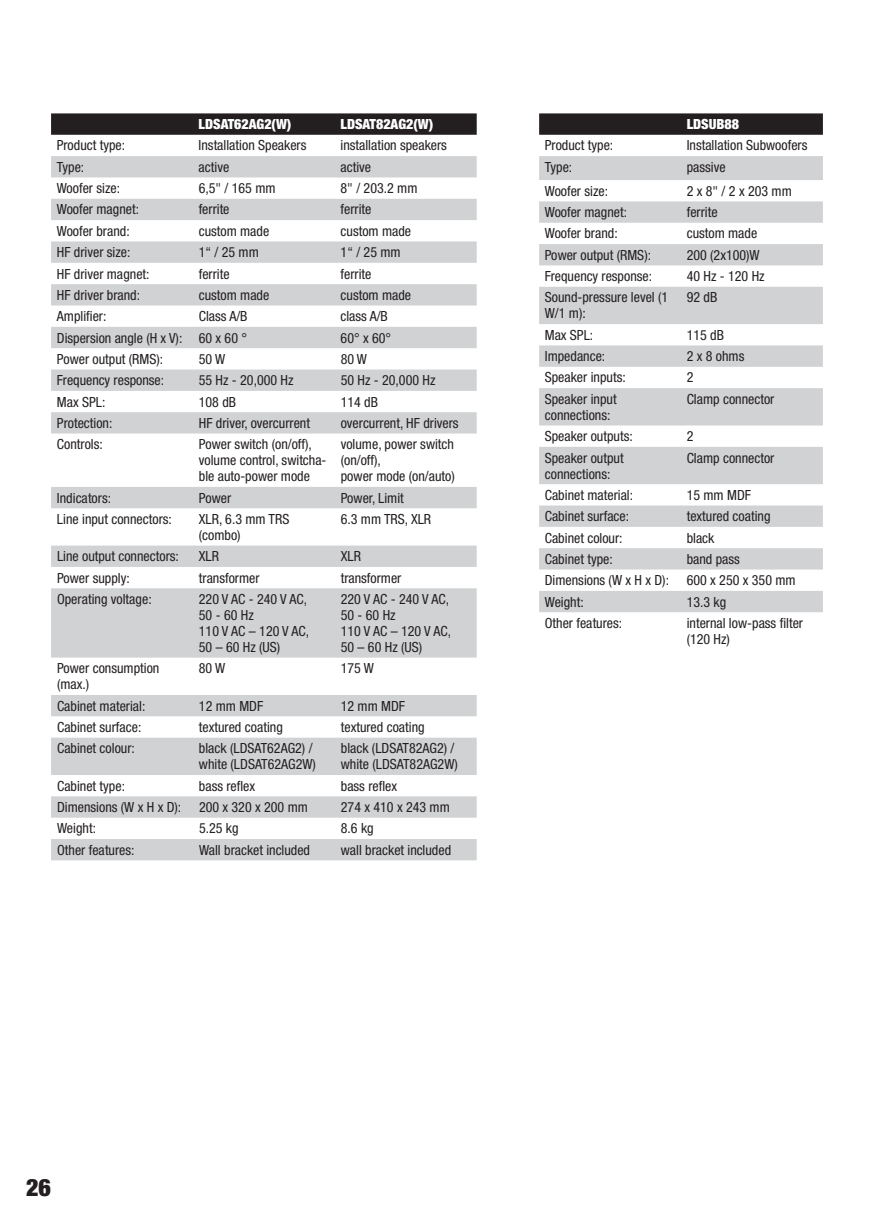
<style>
.page{position:relative;width:874px;height:1225px;background:#fff}
.page>*{position:absolute;margin:0;border:0;box-sizing:border-box;transform-origin:0 0}
.t1{font:900 condensed 24px "Helvetica Neue LT Pro";color:#231f20}
.t2{font:condensed 14px/16px "Helvetica Neue LT Pro";color:#231f20}
.t3{font:900 condensed 14px "Helvetica Neue LT Pro";color:#fff}
</style>
<div class="page">
<svg style="left:539px;top:113px;width:283px;height:22px;background:#292526"></svg>
<svg style="left:539px;top:156px;width:283px;height:456px;fill:#d1d2d4"></svg>
<svg style="left:51px;top:113px;width:425px;height:22px;background:#292526"></svg>
<svg style="left:51px;top:156px;width:425px;height:704px;fill:#d6d7d9"></svg>
<p class="t3" style="left:198px;top:116px;width:94px">LDSAT62AG2(W)</p>
<p class="t3" style="left:340px;top:116px;width:94px">LDSAT82AG2(W)</p>
<p class="t2" style="left:57px;top:137px;width:70px">Product type:</p>
<p class="t2" style="left:198px;top:137px;width:109px">Installation Speakers</p>
<p class="t2" style="left:340px;top:137px;width:108px">installation speakers</p>
<p class="t2" style="left:57px;top:159px;width:29px">Type:</p>
<p class="t2" style="left:198px;top:159px;width:32px">active</p>
<p class="t2" style="left:340px;top:159px;width:32px">active</p>
<p class="t2" style="left:57px;top:180px;width:65px">Woofer size:</p>
<p class="t2" style="left:198px;top:180px;width:78px">6,5" / 165 mm</p>
<p class="t2" style="left:340px;top:180px;width:78px">8" / 203.2 mm</p>
<p class="t2" style="left:57px;top:201px;width:84px">Woofer magnet:</p>
<p class="t2" style="left:198px;top:201px;width:32px">ferrite</p>
<p class="t2" style="left:340px;top:201px;width:32px">ferrite</p>
<p class="t2" style="left:57px;top:223px;width:74px">Woofer brand:</p>
<p class="t2" style="left:198px;top:223px;width:72px">custom made</p>
<p class="t2" style="left:340px;top:223px;width:72px">custom made</p>
<p class="t2" style="left:57px;top:244px;width:75px">HF driver size:</p>
<p class="t2" style="left:199px;top:244px;width:62px">1“ / 25 mm</p>
<p class="t2" style="left:340px;top:244px;width:62px">1“ / 25 mm</p>
<p class="t2" style="left:57px;top:265px;width:94px">HF driver magnet:</p>
<p class="t2" style="left:199px;top:265px;width:32px">ferrite</p>
<p class="t2" style="left:340px;top:265px;width:32px">ferrite</p>
<p class="t2" style="left:57px;top:287px;width:85px">HF driver brand:</p>
<p class="t2" style="left:199px;top:287px;width:72px">custom made</p>
<p class="t2" style="left:340px;top:287px;width:72px">custom made</p>
<p class="t2" style="left:57px;top:308px;width:51px">Amplifier:</p>
<p class="t2" style="left:199px;top:308px;width:50px">Class A/B</p>
<p class="t2" style="left:340px;top:308px;width:49px">class A/B</p>
<p class="t2" style="left:57px;top:329px;width:191px">Dispersion angle (H x V): 60 x 60 °</p>
<p class="t2" style="left:340px;top:329px;width:52px">60° x 60°</p>
<p class="t2" style="left:57px;top:351px;width:108px">Power output (RMS):</p>
<p class="t2" style="left:199px;top:351px;width:28px">50 W</p>
<p class="t2" style="left:340px;top:351px;width:28px">80 W</p>
<p class="t2" style="left:57px;top:372px;width:109px">Frequency response:</p>
<p class="t2" style="left:199px;top:372px;width:96px">55 Hz - 20,000 Hz</p>
<p class="t2" style="left:340px;top:372px;width:96px">50 Hz - 20,000 Hz</p>
<p class="t2" style="left:57px;top:393px;width:50px">Max SPL:</p>
<p class="t2" style="left:199px;top:393px;width:39px">108 dB</p>
<p class="t2" style="left:340px;top:393px;width:39px">114 dB</p>
<p class="t2" style="left:57px;top:415px;width:57px">Protection:</p>
<p class="t2" style="left:199px;top:415px;width:113px">HF driver, overcurrent</p>
<p class="t2" style="left:340px;top:415px;width:119px">overcurrent, HF drivers</p>
<p class="t2" style="left:57px;top:436px;width:47px">Controls:</p>
<p class="t2" style="left:199px;top:436px;width:129px">Power switch (on/off), volume control, switcha&shy;ble auto-power mode</p>
<p class="t2" style="left:340px;top:436px;width:115px">volume, power switch (on/off),<br>power mode (on/auto)</p>
<p class="t2" style="left:57px;top:489px;width:56px">Indicators:</p>
<p class="t2" style="left:199px;top:489px;width:34px">Power</p>
<p class="t2" style="left:340px;top:489px;width:65px">Power, Limit</p>
<p class="t2" style="left:57px;top:511px;width:116px">Line input connectors:</p>
<p class="t2" style="left:199px;top:511px;width:92px">XLR, 6.3 mm TRS (combo)</p>
<p class="t2" style="left:340px;top:511px;width:92px">6.3 mm TRS, XLR</p>
<p class="t2" style="left:57px;top:548px;width:123px">Line output connectors:</p>
<p class="t2" style="left:199px;top:548px;width:22px">XLR</p>
<p class="t2" style="left:340px;top:548px;width:22px">XLR</p>
<p class="t2" style="left:57px;top:569px;width:74px">Power supply:</p>
<p class="t2" style="left:199px;top:569px;width:62px">transformer</p>
<p class="t2" style="left:340px;top:569px;width:62px">transformer</p>
<p class="t2" style="left:57px;top:591px;width:96px">Operating voltage:</p>
<p class="t2" style="left:199px;top:591px;width:112px">220 V AC - 240 V AC,<br>50 - 60 Hz<br>110 V AC – 120 V AC,<br>50 – 60 Hz (US)</p>
<p class="t2" style="left:340px;top:591px;width:112px">220 V AC - 240 V AC,<br>50 - 60 Hz<br>110 V AC – 120 V AC,<br>50 – 60 Hz (US)</p>
<p class="t2" style="left:57px;top:660px;width:104px">Power consumption (max.)</p>
<p class="t2" style="left:199px;top:660px;width:28px">80 W</p>
<p class="t2" style="left:340px;top:660px;width:35px">175 W</p>
<p class="t2" style="left:57px;top:697px;width:90px">Cabinet material:</p>
<p class="t2" style="left:199px;top:697px;width:66px">12 mm MDF</p>
<p class="t2" style="left:340px;top:697px;width:66px">12 mm MDF</p>
<p class="t2" style="left:57px;top:719px;width:86px">Cabinet surface:</p>
<p class="t2" style="left:199px;top:719px;width:85px">textured coating</p>
<p class="t2" style="left:340px;top:719px;width:85px">textured coating</p>
<p class="t2" style="left:57px;top:740px;width:79px">Cabinet colour:</p>
<p class="t2" style="left:199px;top:740px;width:118px">black (LDSAT62AG2) / white (LDSAT62AG2W)</p>
<p class="t2" style="left:340px;top:740px;width:118px">black (LDSAT82AG2) / white (LDSAT82AG2W)</p>
<p class="t2" style="left:57px;top:777px;width:69px">Cabinet type:</p>
<p class="t2" style="left:199px;top:777px;width:58px">bass reflex</p>
<p class="t2" style="left:341px;top:777px;width:58px">bass reflex</p>
<p class="t2" style="left:57px;top:799px;width:126px">Dimensions (W x H x D):</p>
<p class="t2" style="left:199px;top:799px;width:110px">200 x 320 x 200 mm</p>
<p class="t2" style="left:341px;top:799px;width:110px">274 x 410 x 243 mm</p>
<p class="t2" style="left:57px;top:820px;width:40px">Weight:</p>
<p class="t2" style="left:199px;top:820px;width:41px">5.25 kg</p>
<p class="t2" style="left:341px;top:820px;width:34px">8.6 kg</p>
<p class="t2" style="left:57px;top:841px;width:79px">Other features:</p>
<p class="t2" style="left:199px;top:841px;width:112px">Wall bracket included</p>
<p class="t2" style="left:341px;top:841px;width:112px">wall bracket included</p>
<p class="t3" style="left:686px;top:116px;width:54px">LDSUB88</p>
<p class="t2" style="left:544px;top:137px;width:70px">Product type:</p>
<p class="t2" style="left:686px;top:137px;width:122px">Installation Subwoofers</p>
<p class="t2" style="left:544px;top:159px;width:29px">Type:</p>
<p class="t2" style="left:686px;top:159px;width:40px">passive</p>
<p class="t2" style="left:544px;top:183px;width:65px">Woofer size:</p>
<p class="t2" style="left:686px;top:183px;width:107px">2 x 8" / 2 x 203 mm</p>
<p class="t2" style="left:544px;top:204px;width:84px">Woofer magnet:</p>
<p class="t2" style="left:686px;top:204px;width:32px">ferrite</p>
<p class="t2" style="left:544px;top:225px;width:74px">Woofer brand:</p>
<p class="t2" style="left:686px;top:225px;width:72px">custom made</p>
<p class="t2" style="left:544px;top:247px;width:108px">Power output (RMS):</p>
<p class="t2" style="left:686px;top:247px;width:74px">200 (2x100)W</p>
<p class="t2" style="left:544px;top:268px;width:109px">Frequency response:</p>
<p class="t2" style="left:686px;top:268px;width:79px">40 Hz - 120 Hz</p>
<p class="t2" style="left:544px;top:289px;width:125px">Sound-pressure level (1<br>W/1 m):</p>
<p class="t2" style="left:686px;top:289px;width:32px">92 dB</p>
<p class="t2" style="left:544px;top:327px;width:50px">Max SPL:</p>
<p class="t2" style="left:686px;top:327px;width:39px">115 dB</p>
<p class="t2" style="left:544px;top:348px;width:62px">Impedance:</p>
<p class="t2" style="left:686px;top:348px;width:59px">2 x 8 ohms</p>
<p class="t2" style="left:544px;top:369px;width:82px">Speaker inputs:</p>
<p class="t2" style="left:686px;top:369px;width:8px">2</p>
<p class="t2" style="left:544px;top:391px;width:73px">Speaker input connections:</p>
<p class="t2" style="left:686px;top:391px;width:89px">Clamp connector</p>
<p class="t2" style="left:544px;top:428px;width:89px">Speaker outputs:</p>
<p class="t2" style="left:686px;top:428px;width:8px">2</p>
<p class="t2" style="left:544px;top:449px;width:80px">Speaker output connections:</p>
<p class="t2" style="left:686px;top:449px;width:89px">Clamp connector</p>
<p class="t2" style="left:544px;top:487px;width:90px">Cabinet material:</p>
<p class="t2" style="left:686px;top:487px;width:66px">15 mm MDF</p>
<p class="t2" style="left:544px;top:508px;width:86px">Cabinet surface:</p>
<p class="t2" style="left:686px;top:508px;width:85px">textured coating</p>
<p class="t2" style="left:544px;top:529px;width:79px">Cabinet colour:</p>
<p class="t2" style="left:686px;top:529px;width:29px">black</p>
<p class="t2" style="left:544px;top:551px;width:69px">Cabinet type:</p>
<p class="t2" style="left:686px;top:551px;width:55px">band pass</p>
<p class="t2" style="left:544px;top:572px;width:126px">Dimensions (W x H x D):</p>
<p class="t2" style="left:686px;top:572px;width:110px">600 x 250 x 350 mm</p>
<p class="t2" style="left:544px;top:593px;width:40px">Weight:</p>
<p class="t2" style="left:686px;top:593px;width:41px">13.3 kg</p>
<p class="t2" style="left:544px;top:615px;width:79px">Other features:</p>
<p class="t2" style="left:686px;top:615px;width:118px">internal low-pass filter (120 Hz)</p>
<h1 class="t1" style="left:26px;top:1172px;width:26px">26</h1>
</div>
